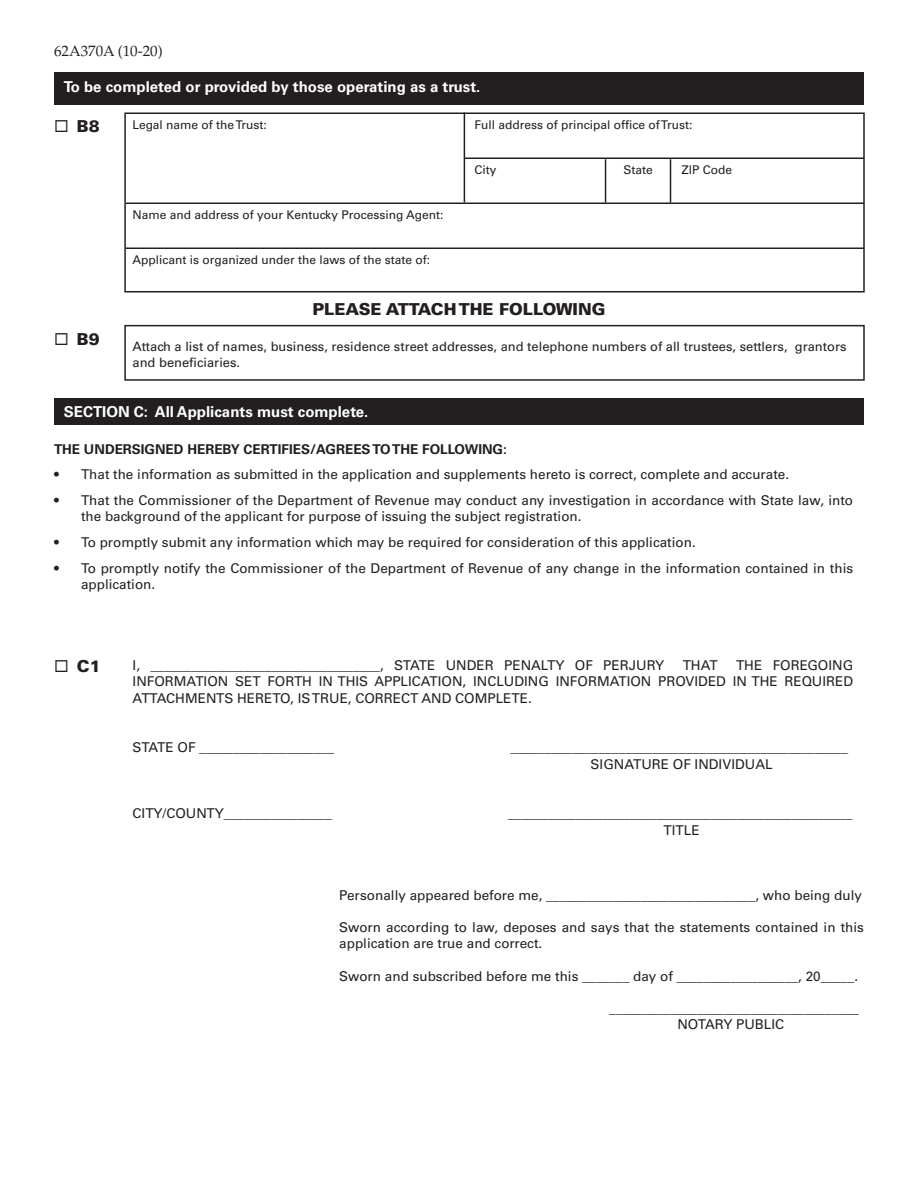
<style>
.page{position:relative;width:918px;height:1188px;background:#fff}
.page>*{position:absolute;margin:0;border:0;box-sizing:border-box;transform-origin:0 0}
.t1{font:900 16.5px "Univers";color:#231f20}
.t2{font:700 15px "Univers";color:#fff}
.t3{font:15px "Palatino";color:#231f20}
.t4{font:13.5px/15.9px "Univers";color:#231f20}
.t5{font:700 13.5px "Univers";color:#231f20}
.t6{font:12.9px/15.9px "Univers";color:#231f20}
.t7{font:12px "Univers";color:#231f20}
</style>
<div class="page">
<div style="left:54px;top:72px;width:810px;height:32px;background:#231f20"></div>
<div style="left:124px;top:112px;width:741px;height:180px;border:2px solid #231f20"></div>
<hr style="left:464px;top:158px;width:400px;height:1px;background:#231f20">
<hr style="left:126px;top:202px;width:738px;height:2px;background:#231f20">
<hr style="left:126px;top:248px;width:738px;height:1px;background:#231f20">
<hr style="left:464px;top:112px;width:1px;height:90px;background:#231f20">
<hr style="left:605px;top:159px;width:1px;height:44px;background:#231f20">
<hr style="left:670px;top:159px;width:1px;height:44px;background:#231f20">
<div style="left:124px;top:325px;width:741px;height:56px;border:2px solid #231f20"></div>
<div style="left:54px;top:398px;width:810px;height:27px;background:#231f20"></div>
<p class="t3" style="left:54px;top:43px;width:110px">62A370A (10-20)</p>
<p class="t2" style="left:64px;top:78px;width:418px">To be completed or provided by those operating as a trust.</p>
<p class="t1" style="left:54px;top:116px;width:47px">◻ B8</p>
<p class="t7" style="left:133px;top:118px;width:136px">Legal name of the Trust:</p>
<p class="t7" style="left:475px;top:118px;width:219px">Full address of principal office of Trust:</p>
<p class="t7" style="left:475px;top:163px;width:24px">City</p>
<p class="t7" style="left:623px;top:163px;width:31px">State</p>
<p class="t7" style="left:682px;top:163px;width:52px">ZIP Code</p>
<p class="t7" style="left:133px;top:208px;width:312px">Name and address of your Kentucky Processing Agent:</p>
<p class="t7" style="left:133px;top:253px;width:299px">Applicant is organized under the laws of the state of:</p>
<p class="t1" style="left:54px;top:329px;width:47px">◻ B9</p>
<p class="t1" style="left:312px;top:298px;width:295px">PLEASE ATTACH THE FOLLOWING</p>
<p class="t6" style="left:133px;top:339px;width:716px">Attach a list of names, business, residence street addresses, and telephone numbers of all trustees, settlers, grantors and beneficiaries.</p>
<p class="t2" style="left:64px;top:403px;width:306px">SECTION C: All Applicants must complete.</p>
<p class="t5" style="left:54px;top:441px;width:454px">THE UNDERSIGNED HEREBY CERTIFIES/AGREES TO THE FOLLOWING:</p>
<p class="t4" style="left:54px;top:467px;width:737px">• That the information as submitted in the application and supplements hereto is correct, complete and accurate.</p>
<p class="t4" style="left:81px;top:492px;width:774px;text-indent:-27px">• That the Commissioner of the Department of Revenue may conduct any investigation in accordance with State law, into the background of the applicant for purpose of issuing the subject registration.</p>
<p class="t4" style="left:54px;top:534px;width:643px">• To promptly submit any information which may be required for consideration of this application.</p>
<p class="t4" style="left:81px;top:560px;width:774px;text-indent:-27px">• To promptly notify the Commissioner of the Department of Revenue of any change in the information contained in this application.</p>
<p class="t1" style="left:54px;top:655px;width:48px">◻ C1</p>
<p class="t4" style="left:133px;top:657px;width:722px;line-height:16.5px;text-align:justify;text-indent:603px">THE FOREGOING INFORMATION SET FORTH IN THIS APPLICATION, INCLUDING INFORMATION PROVIDED IN THE REQUIRED ATTACHMENTS HERETO, IS TRUE, CORRECT AND COMPLETE.</p>
<p class="t4" style="left:133px;top:740px;width:203px">STATE OF ____________________</p>
<p class="t4" style="left:511px;top:740px;width:339px">__________________________________________________</p>
<p class="t4" style="left:591px;top:756px;width:184px">SIGNATURE OF INDIVIDUAL</p>
<p class="t4" style="left:133px;top:806px;width:201px">CITY/COUNTY________________</p>
<p class="t4" style="left:508px;top:806px;width:346px">___________________________________________________</p>
<p class="t4" style="left:664px;top:822px;width:38px">TITLE</p>
<p class="t4" style="left:133px;top:657px;width:533px">I, __________________________________, STATE UNDER PENALTY OF PERJURY</p>
<p class="t4" style="left:683px;top:657px;width:36px">THAT</p>
<p class="t4" style="left:339px;top:887px;width:524px">Personally appeared before me, _______________________________, who being duly</p>
<p class="t4" style="left:339px;top:919px;width:526px">Sworn according to law, deposes and says that the statements contained in this application are true and correct.</p>
<p class="t4" style="left:339px;top:968px;width:520px">Sworn and subscribed before me this _______ day of __________________, 20_____.</p>
<p class="t4" style="left:609px;top:1001px;width:251px">_____________________________________</p>
<p class="t4" style="left:677px;top:1017px;width:108px">NOTARY PUBLIC</p>
</div>
